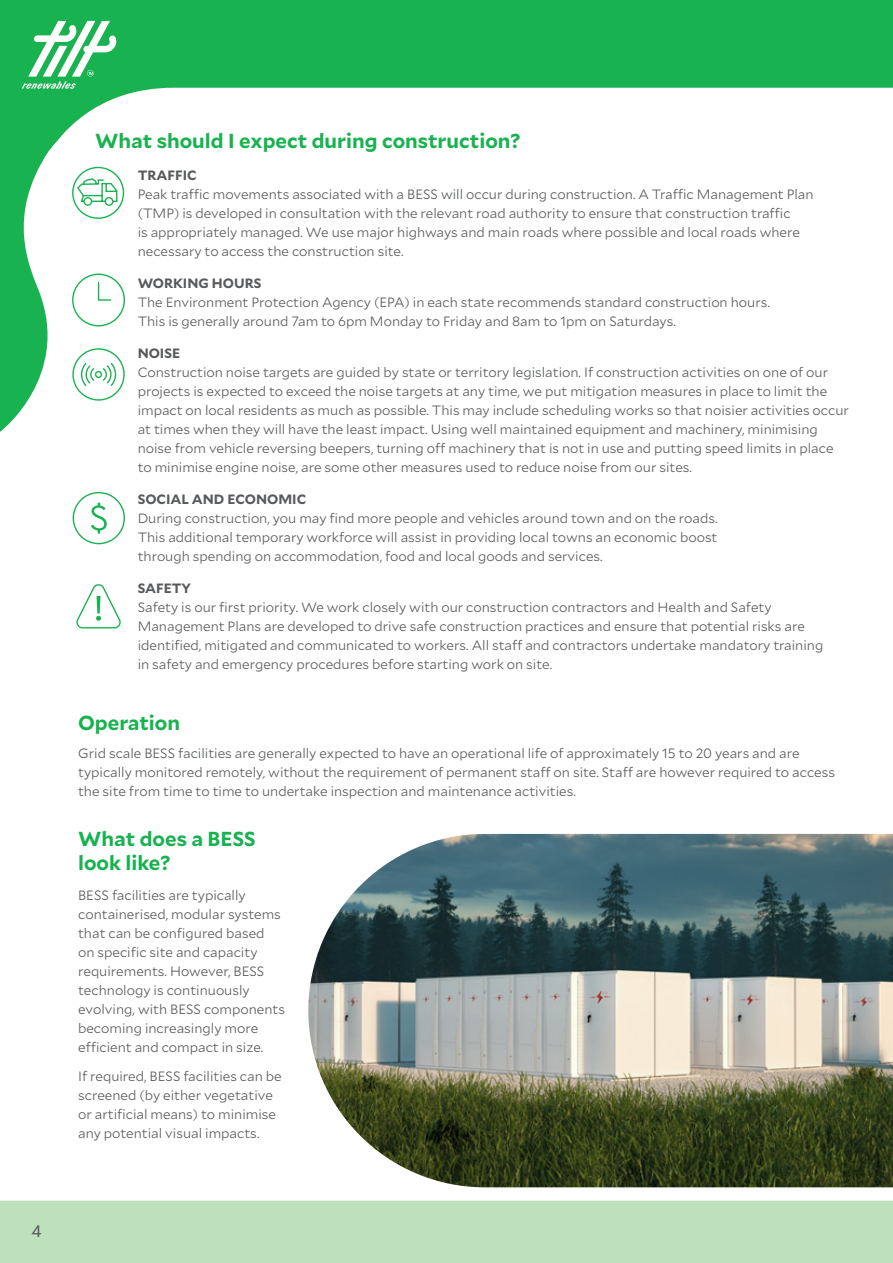
<style>
.page{position:relative;width:893px;height:1263px;background:#fff}
.page>*{position:absolute;margin:0;border:0;box-sizing:border-box;transform-origin:0 0}
.t1{font:700 20.25px/24px "Mallory";color:#19b250}
.t2{font:16.5px "Mallory";color:#58595b}
.t3{font:300 13.5px/19px "Mallory";color:#58595b}
.t4{font:700 13.5px "Mallory";color:#58595b}
</style>
<div class="page">
<svg style="left:0;top:0;width:893px;height:432px"></svg>
<svg style="left:22px;top:21px;width:94px;height:68px"></svg>
<svg style="left:0;top:1187px;width:893px;height:76px;fill:#bee0bd"></svg>
<svg style="left:71px;top:166px;width:54px;height:54px"></svg>
<svg style="left:71px;top:273px;width:55px;height:54px"></svg>
<svg style="left:72px;top:348px;width:53px;height:53px"></svg>
<div style="left:73px;top:492px;width:52px;height:52px;border:1px solid #19b250;border-radius:50%"></div>
<svg style="left:91px;top:503px;width:16px;height:30px"></svg>
<svg style="left:76px;top:584px;width:45px;height:45px"></svg>
<img style="left:308px;top:834px;width:585px;height:353px">
<p class="t2" style="left:31px;top:1219px;width:12px">4</p>
<h1 class="t1" style="left:95px;top:128px;width:427px">What should I expect during construction?</h1>
<p class="t4" style="left:138px;top:165px;width:61px">TRAFFIC</p>
<p class="t3" style="left:138px;top:184px;width:677px">Peak traffic movements associated with a BESS will occur during construction. A Traffic Management Plan (TMP) is developed in consultation with the relevant road authority to ensure that construction traffic<br>is appropriately managed. We use major highways and main roads where possible and local roads where necessary to access the construction site.</p>
<p class="t4" style="left:138px;top:273px;width:125px">WORKING HOURS</p>
<p class="t3" style="left:138px;top:292px;width:634px">The Environment Protection Agency (EPA) in each state recommends standard construction hours.<br>This is generally around 7am to 6pm Monday to Friday and 8am to 1pm on Saturdays.</p>
<p class="t4" style="left:138px;top:343px;width:44px">NOISE</p>
<p class="t3" style="left:138px;top:362px;width:713px">Construction noise targets are guided by state or territory legislation. If construction activities on one of our projects is expected to exceed the noise targets at any time, we put mitigation measures in place to limit the impact on local residents as much as possible. This may include scheduling works so that noisier activities occur at times when they will have the least impact. Using well maintained equipment and machinery, minimising noise from vehicle reversing beepers, turning off machinery that is not in use and putting speed limits in place to minimise engine noise, are some other measures used to reduce noise from our sites.</p>
<p class="t4" style="left:138px;top:489px;width:170px">SOCIAL AND ECONOMIC</p>
<p class="t3" style="left:138px;top:508px;width:581px;text-align:justify">During construction, you may find more people and vehicles around town and on the roads.<br>This additional temporary workforce will assist in providing local towns an economic boost through spending on accommodation, food and local goods and services.</p>
<p class="t4" style="left:138px;top:578px;width:55px">SAFETY</p>
<p class="t3" style="left:138px;top:597px;width:687px">Safety is our first priority. We work closely with our construction contractors and Health and Safety Management Plans are developed to drive safe construction practices and ensure that potential risks are identified, mitigated and communicated to workers. All staff and contractors undertake mandatory training in safety and emergency procedures before starting work on site.</p>
<h1 class="t1" style="left:78px;top:710px;width:103px">Operation</h1>
<p class="t3" style="left:78px;top:743px;width:758px">Grid scale BESS facilities are generally expected to have an operational life of approximately 15 to 20 years and are typically monitored remotely, without the requirement of permanent staff on site. Staff are however required to access the site from time to time to undertake inspection and maintenance activities.</p>
<h1 class="t1" style="left:78px;top:826px;width:179px">What does a BESS look like?</h1>
<p class="t3" style="left:78px;top:885px;width:208px">BESS facilities are typically containerised, modular systems that can be configured based<br>on specific site and capacity requirements. However, BESS technology is continuously evolving, with BESS components becoming increasingly more efficient and compact in size.</p>
<p class="t3" style="left:78px;top:1066px;width:205px">If required, BESS facilities can be screened (by either vegetative or artificial means) to minimise any potential visual impacts.</p>
</div>
